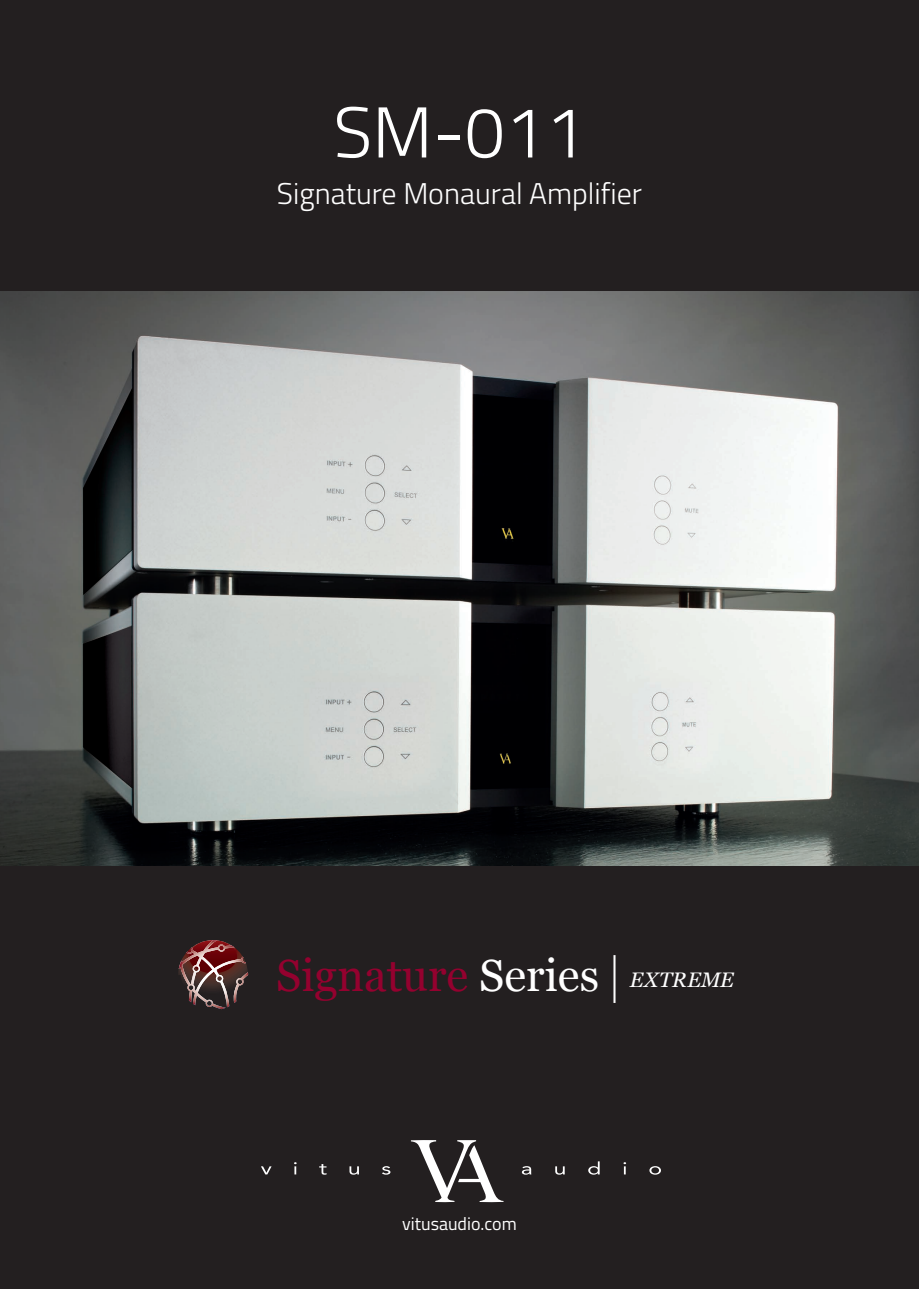
<style>
.page{position:relative;width:919px;height:1289px;background:#fff}
.page>*{position:absolute;margin:0;border:0;box-sizing:border-box;transform-origin:0 0}
.t1{font:300 72px "Titillium Web";color:#fff}
.t2{font:45px "Georgia";color:#94012f}
.t3{font:300 30px "Titillium Web";color:#fff}
.t4{font:18px "Titillium Web";color:#fff}
.s1{color:#fff}
.s2{font-style:italic;font-size:21px;color:#fff}
</style>
<div class="page">
<div style="left:0;top:0;width:918px;height:1288px;background:#231f20"></div>
<svg style="left:411px;top:1140px;width:92px;height:62px"></svg>
<svg style="left:261px;top:1166px;width:10px;height:8px"></svg>
<svg style="left:294px;top:1162px;width:2px;height:12px"></svg>
<svg style="left:319px;top:1164px;width:7px;height:10px"></svg>
<svg style="left:349px;top:1166px;width:10px;height:8px"></svg>
<svg style="left:382px;top:1166px;width:8px;height:8px"></svg>
<svg style="left:522px;top:1166px;width:9px;height:8px"></svg>
<svg style="left:555px;top:1166px;width:9px;height:8px"></svg>
<svg style="left:588px;top:1161px;width:11px;height:13px"></svg>
<svg style="left:623px;top:1162px;width:3px;height:12px"></svg>
<svg style="left:649px;top:1166px;width:12px;height:8px"></svg>
<img style="left:0;top:291px;width:918px;height:574px">
<svg style="left:178px;top:940px;width:70px;height:70px"></svg>
<p class="t1" style="left:333px;top:80px;width:254px">SM-011</p>
<p class="t3" style="left:277px;top:172px;width:366px">Signature Monaural Amplifier</p>
<p class="t2" style="left:276px;top:942px;width:459px">Signature <span class="s1">Series</span> <span class="s2">EXTREME</span></p>
<p class="t4" style="left:402px;top:1210px;width:116px">vitusaudio.com</p>
</div>
